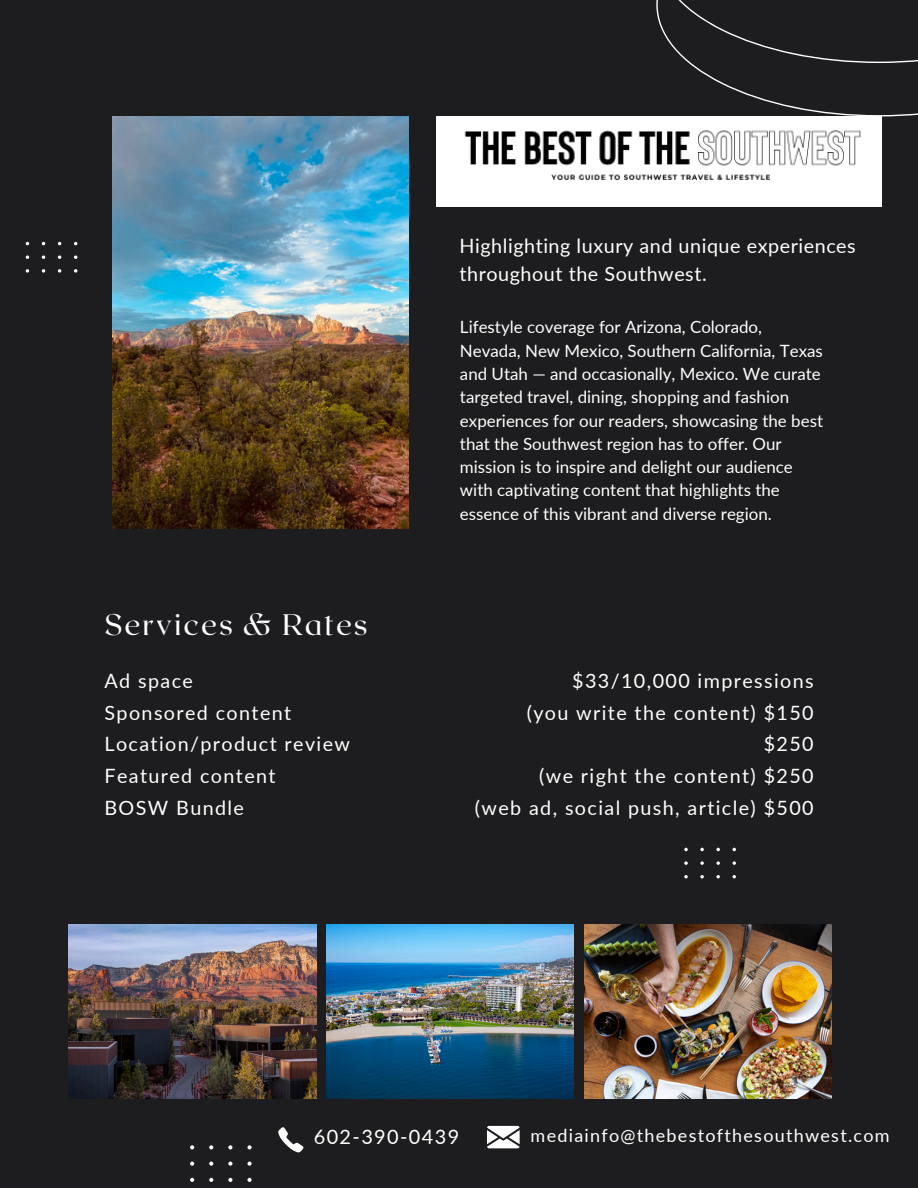
<style>
.page{position:relative;width:918px;height:1188px;background:#1d1d1f}
.page>*{position:absolute;margin:0;border:0;box-sizing:border-box;transform-origin:0 0}
.t1{font:29.7px "Roxborough CF";letter-spacing:.07em;color:#fff}
.t2{font:19.95px "Lato";letter-spacing:.07em;color:#fff}
.t3{font:19.8px/31.8px "Lato";letter-spacing:.07em;color:#fff}
.t4{font:19.8px/27.5px "Lato";letter-spacing:.03em;color:#fff}
.t5{font:18px "Lato";letter-spacing:.07em;color:#fff}
.t6{font:16.95px/23.2px "Lato";color:#fff}
</style>
<div class="page">
<img style="left:113px;top:117px;width:296px;height:411px">
<img style="left:69px;top:924px;width:247px;height:174px">
<img style="left:326px;top:924px;width:248px;height:174px">
<img style="left:584px;top:924px;width:248px;height:174px">
<svg style="left:656px;top:0;width:262px;height:116px"></svg>
<svg style="left:487px;top:1126px;width:33px;height:22px"></svg>
<svg style="left:278px;top:1127px;width:25px;height:25px"></svg>
<svg style="left:716px;top:875px;width:4px;height:4px"></svg>
<svg style="left:716px;top:861px;width:4px;height:4px"></svg>
<svg style="left:716px;top:848px;width:4px;height:3px"></svg>
<svg style="left:700px;top:875px;width:4px;height:4px"></svg>
<svg style="left:700px;top:861px;width:4px;height:4px"></svg>
<svg style="left:700px;top:848px;width:4px;height:3px"></svg>
<svg style="left:733px;top:875px;width:3px;height:4px"></svg>
<svg style="left:733px;top:861px;width:3px;height:4px"></svg>
<svg style="left:684px;top:875px;width:4px;height:4px"></svg>
<svg style="left:684px;top:861px;width:4px;height:4px"></svg>
<svg style="left:684px;top:848px;width:4px;height:3px"></svg>
<svg style="left:58px;top:269px;width:3px;height:4px"></svg>
<svg style="left:58px;top:255px;width:3px;height:4px"></svg>
<svg style="left:42px;top:269px;width:3px;height:4px"></svg>
<svg style="left:42px;top:255px;width:3px;height:4px"></svg>
<svg style="left:74px;top:269px;width:3px;height:4px"></svg>
<svg style="left:74px;top:255px;width:3px;height:4px"></svg>
<svg style="left:26px;top:269px;width:3px;height:4px"></svg>
<svg style="left:26px;top:255px;width:3px;height:4px"></svg>
<svg style="left:228px;top:1162px;width:4px;height:4px"></svg>
<svg style="left:228px;top:1145px;width:4px;height:4px"></svg>
<svg style="left:228px;top:1178px;width:4px;height:4px"></svg>
<svg style="left:209px;top:1162px;width:4px;height:4px"></svg>
<svg style="left:209px;top:1145px;width:4px;height:4px"></svg>
<svg style="left:209px;top:1178px;width:4px;height:4px"></svg>
<svg style="left:247px;top:1162px;width:5px;height:4px"></svg>
<svg style="left:247px;top:1145px;width:5px;height:4px"></svg>
<svg style="left:247px;top:1178px;width:5px;height:4px"></svg>
<svg style="left:190px;top:1162px;width:4px;height:4px"></svg>
<svg style="left:190px;top:1145px;width:4px;height:4px"></svg>
<svg style="left:190px;top:1178px;width:4px;height:4px"></svg>
<img style="left:437px;top:117px;width:444px;height:90px">
<h2 class="t1" style="left:105px;top:605px;width:265px">Services &amp; Rates</h2>
<p class="t3" style="left:105px;top:664px;width:247px">Ad space<br>Sponsored content<br>Location/product review<br>Featured content</p>
<h1 class="t3" style="left:105px;top:791px;width:141px">BOSW Bundle</h1>
<p class="t4" style="left:460px;top:232px;width:398px">Highlighting luxury and unique experiences throughout the Southwest.</p>
<p class="t6" style="left:460px;top:315px;width:365px">Lifestyle coverage for Arizona, Colorado, Nevada, New Mexico, Southern California, Texas and Utah — and occasionally, Mexico. We curate targeted travel, dining, shopping and fashion experiences for our readers, showcasing the best that the Southwest region has to offer. Our mission is to inspire and delight our audience with captivating content that highlights the essence of this vibrant and diverse region.</p>
<h2 class="t3" style="left:527px;top:664px;width:288px;text-align:right">$33/10,000 impressions (you write the content) $150 $250<br>(we right the content) $250</h2>
<p class="t3" style="left:475px;top:791px;width:340px">(web ad, social push, article) $500</p>
<h2 class="t2" style="left:314px;top:1124px;width:147px">602-390-0439</h2>
<p class="t5" style="left:531px;top:1124px;width:361px">mediainfo@thebestofthesouthwest.com</p>
</div>
